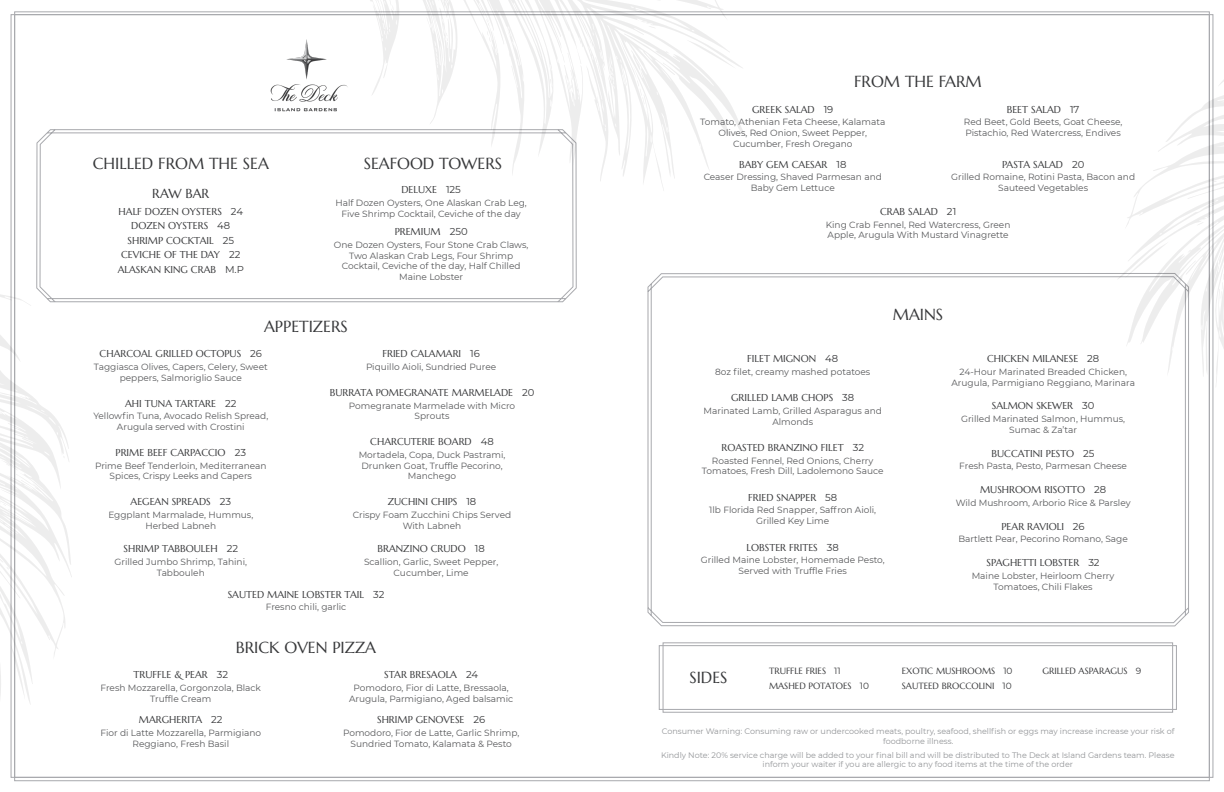
<style>
.page{position:relative;width:1224px;height:792px;background:#fff}
.page>*{position:absolute;margin:0;border:0;box-sizing:border-box;transform-origin:0 0}
.t1{font:16px "Marcellus";color:#37383a}
.t2{font:13px "Marcellus";color:#37383a}
.t3{font:10px "Marcellus";color:#37383a}
.t4{font:9px/10.8px "Montserrat";color:#57585a;text-align:center}
.t5{font:9px "Marcellus";color:#37383a}
.t6{font:8px/9.6px "Montserrat";color:#939598;text-align:center}
.s1{font-family:"Montserrat"}
</style>
<div class="page">
<svg style="left:36px;top:129px;width:541px;height:173px"></svg>
<svg style="left:647px;top:273px;width:542px;height:353px"></svg>
<div style="left:659px;top:645px;width:518px;height:65px;border:1px solid #a8a9ad"></div>
<div style="left:663px;top:643px;width:510px;height:69px;border:1px solid #a8a9ad"></div>
<svg style="left:233px;top:0;width:513px;height:192px"></svg>
<svg style="left:686px;top:40px;width:51px;height:29px"></svg>
<svg style="left:620px;top:39px;width:25px;height:66px"></svg>
<svg style="left:595px;top:57px;width:2px;height:7px"></svg>
<svg style="left:640px;top:21px;width:16px;height:7px"></svg>
<svg style="left:562px;top:54px;width:11px;height:36px"></svg>
<svg style="left:487px;top:31px;width:4px;height:11px"></svg>
<svg style="left:446px;top:33px;width:2px;height:8px"></svg>
<svg style="left:389px;top:0;width:5px;height:10px"></svg>
<svg style="left:445px;top:11px;width:7px;height:7px"></svg>
<svg style="left:0;top:234px;width:73px;height:521px"></svg>
<svg style="left:1117px;top:11px;width:107px;height:377px"></svg>
<svg style="left:1124px;top:241px;width:45px;height:38px"></svg>
<svg style="left:1221px;top:274px;width:3px;height:25px"></svg>
<svg style="left:1196px;top:215px;width:16px;height:11px"></svg>
<p class="t1" style="left:93px;top:154px;width:178px">CHILLED FROM THE SEA</p>
<p class="t1" style="left:364px;top:154px;width:140px">SEAFOOD TOWERS</p>
<p class="t2" style="left:152px;top:185px;width:58px">RAW BAR</p>
<p class="t3" style="left:131px;top:219px;width:101px">DOZEN OYSTERS <span class="s1">48</span></p>
<p class="t3" style="left:119px;top:205px;width:126px">HALF DOZEN OYSTERS <span class="s1">24</span></p>
<p class="t3" style="left:128px;top:234px;width:108px">SHRIMP COCKTAIL <span class="s1">25</span></p>
<p class="t3" style="left:121px;top:249px;width:121px">CEVICHE OF THE DAY <span class="s1">22</span></p>
<p class="t3" style="left:118px;top:263px;width:128px">ALASKAN KING CRAB <span class="s1">M.P</span></p>
<p class="t3" style="left:401px;top:184px;width:61px">DELUXE <span class="s1">125</span></p>
<p class="t4" style="left:335px;top:197px;width:193px">Half Dozen Oysters, One Alaskan Crab Leg,<br>Five Shrimp Cocktail, Ceviche of the day</p>
<p class="t3" style="left:395px;top:225px;width:74px">PREMIUM <span class="s1">250</span></p>
<p class="t4" style="left:334px;top:239px;width:196px">One Dozen Oysters, Four Stone Crab Claws,</p>
<p class="t4" style="left:342px;top:250px;width:180px">Two Alaskan Crab Legs, Four Shrimp<br>Cocktail, Ceviche of the day, Half Chilled<br>Maine Lobster</p>
<p class="t1" style="left:264px;top:317px;width:85px">APPETIZERS</p>
<p class="t3" style="left:100px;top:348px;width:164px">CHARCOAL GRILLED OCTOPUS <span class="s1">26</span></p>
<p class="t4" style="left:94px;top:361px;width:176px">Taggiasca Olives, Capers, Celery, Sweet peppers, Salmoriglio Sauce</p>
<p class="t3" style="left:125px;top:397px;width:113px">AHI TUNA TARTARE <span class="s1">22</span></p>
<p class="t4" style="left:93px;top:410px;width:176px">Yellowfin Tuna, Avocado Relish Spread,<br>Arugula served with Crostini</p>
<p class="t3" style="left:116px;top:446px;width:132px">PRIME BEEF CARPACCIO <span class="s1">23</span></p>
<p class="t4" style="left:95px;top:460px;width:173px">Prime Beef Tenderloin, Mediterranean<br>Spices, Crispy Leeks and Capers</p>
<p class="t3" style="left:382px;top:348px;width:99px">FRIED CALAMARI <span class="s1">16</span></p>
<p class="t4" style="left:366px;top:361px;width:132px">Piquillo Aioli, Sundried Puree</p>
<p class="t3" style="left:330px;top:386px;width:206px">BURRATA POMEGRANATE MARMELADE <span class="s1">20</span></p>
<p class="t4" style="left:349px;top:400px;width:168px">Pomegranate Marmelade with Micro<br>Sprouts</p>
<p class="t3" style="left:370px;top:435px;width:125px">CHARCUTERIE BOARD <span class="s1">48</span></p>
<p class="t4" style="left:359px;top:449px;width:148px">Mortadela, Copa, Duck Pastrami,<br>Drunken Goat, Truffle Pecorino,<br>Manchego</p>
<p class="t3" style="left:131px;top:495px;width:102px">AEGEAN SPREADS <span class="s1">23</span></p>
<p class="t4" style="left:108px;top:509px;width:146px">Eggplant Marmalade, Hummus,<br>Herbed Labneh</p>
<p class="t3" style="left:124px;top:542px;width:116px">SHRIMP TABBOULEH <span class="s1">22</span></p>
<p class="t3" style="left:378px;top:542px;width:109px">BRANZINO CRUDO <span class="s1">18</span></p>
<p class="t4" style="left:115px;top:556px;width:134px">Grilled Jumbo Shrimp, Tahini,<br>Tabbouleh</p>
<p class="t4" style="left:364px;top:556px;width:136px">Scallion, Garlic, Sweet Pepper,<br>Cucumber, Lime</p>
<p class="t3" style="left:388px;top:495px;width:90px">ZUCHINI CHIPS <span class="s1">18</span></p>
<p class="t4" style="left:353px;top:509px;width:160px">Crispy Foam Zucchini Chips Served<br>With Labneh</p>
<p class="t3" style="left:228px;top:588px;width:158px">SAUTED MAINE LOBSTER TAIL <span class="s1">32</span></p>
<p class="t4" style="left:266px;top:601px;width:82px">Fresno chili, garlic</p>
<p class="t1" style="left:236px;top:637px;width:142px">BRICK OVEN PIZZA</p>
<p class="t3" style="left:134px;top:668px;width:96px">TRUFFLE &amp; PEAR <span class="s1">32</span></p>
<p class="t4" style="left:101px;top:682px;width:162px">Fresh Mozzarella, Gorgonzola, Black<br>Truffle Cream</p>
<p class="t3" style="left:139px;top:714px;width:85px">MARGHERITA <span class="s1">22</span></p>
<p class="t4" style="left:100px;top:727px;width:162px">Fior di Latte Mozzarella, Parmigiano<br>Reggiano, Fresh Basil</p>
<p class="t3" style="left:384px;top:668px;width:95px">STAR BRESAOLA <span class="s1">24</span></p>
<p class="t3" style="left:377px;top:714px;width:110px">SHRIMP GENOVESE <span class="s1">26</span></p>
<p class="t4" style="left:349px;top:682px;width:166px">Pomodoro, Fior di Latte, Bressaola,<br>Arugula, Parmigiano, Aged balsamic</p>
<p class="t4" style="left:343px;top:727px;width:178px">Pomodoro, Fior de Latte, Garlic Shrimp,<br>Sundried Tomato, Kalamata &amp; Pesto</p>
<p class="t1" style="left:854px;top:72px;width:129px">FROM THE FARM</p>
<p class="t3" style="left:752px;top:103px;width:83px">GREEK SALAD <span class="s1">19</span></p>
<p class="t4" style="left:700px;top:116px;width:187px">Tomato, Athenian Feta Cheese, Kalamata<br>Olives, Red Onion, Sweet Pepper,<br>Cucumber, Fresh Oregano</p>
<p class="t3" style="left:739px;top:158px;width:109px">BABY GEM CAESAR <span class="s1">18</span></p>
<p class="t4" style="left:704px;top:171px;width:180px">Ceaser Dressing, Shaved Parmesan and<br>Baby Gem Lettuce</p>
<p class="t3" style="left:1007px;top:103px;width:74px">BEET SALAD <span class="s1">17</span></p>
<p class="t4" style="left:964px;top:116px;width:160px;text-align:left">Red Beet, Gold Beets, Goat Cheese,<br>Pistachio, Red Watercress, Endives</p>
<p class="t3" style="left:1002px;top:158px;width:84px">PASTA SALAD <span class="s1">20</span></p>
<p class="t4" style="left:951px;top:171px;width:185px">Grilled Romaine, Rotini Pasta, Bacon and<br>Sauteed Vegetables</p>
<p class="t3" style="left:880px;top:205px;width:78px">CRAB SALAD <span class="s1">21</span></p>
<p class="t4" style="left:826px;top:219px;width:186px;text-align:left">King Crab Fennel, Red Watercress, Green<br>Apple, Arugula With Mustard Vinagrette</p>
<p class="t1" style="left:893px;top:305px;width:52px">MAINS</p>
<p class="t3" style="left:747px;top:352px;width:92px">FILET MIGNON <span class="s1">48</span></p>
<p class="t4" style="left:715px;top:366px;width:157px">8oz filet, creamy mashed potatoes</p>
<p class="t3" style="left:731px;top:391px;width:125px">GRILLED LAMB CHOPS <span class="s1">38</span></p>
<p class="t4" style="left:704px;top:405px;width:180px">Marinated Lamb, Grilled Asparagus and<br>Almonds</p>
<p class="t3" style="left:721px;top:441px;width:144px">ROASTED BRANZINO FILET <span class="s1">32</span></p>
<p class="t4" style="left:702px;top:455px;width:183px">Roasted Fennel, Red Onions, Cherry<br>Tomatoes, Fresh Dill, Ladolemono Sauce</p>
<p class="t3" style="left:748px;top:491px;width:91px">FRIED SNAPPER <span class="s1">58</span></p>
<p class="t4" style="left:709px;top:505px;width:168px">1lb Florida Red Snapper, Saffron Aioli,<br>Grilled Key Lime</p>
<p class="t3" style="left:747px;top:541px;width:94px">LOBSTER FRITES <span class="s1">38</span></p>
<p class="t4" style="left:701px;top:554px;width:185px">Grilled Maine Lobster, Homemade Pesto,<br>Served with Truffle Fries</p>
<p class="t3" style="left:987px;top:352px;width:114px">CHICKEN MILANESE <span class="s1">28</span></p>
<p class="t4" style="left:951px;top:366px;width:185px">24-Hour Marinated Breaded Chicken,<br>Arugula, Parmigiano Reggiano, Marinara</p>
<p class="t3" style="left:992px;top:400px;width:104px">SALMON SKEWER <span class="s1">30</span></p>
<p class="t4" style="left:961px;top:413px;width:165px">Grilled Marinated Salmon, Hummus,<br>Sumac &amp; Za’tar</p>
<p class="t3" style="left:992px;top:447px;width:105px">BUCCATINI PESTO <span class="s1">25</span></p>
<p class="t4" style="left:959px;top:460px;width:169px">Fresh Pasta, Pesto, Parmesan Cheese</p>
<p class="t3" style="left:980px;top:483px;width:128px">MUSHROOM RISOTTO <span class="s1">28</span></p>
<p class="t4" style="left:956px;top:497px;width:176px">Wild Mushroom, Arborio Rice &amp; Parsley</p>
<p class="t3" style="left:1002px;top:520px;width:85px">PEAR RAVIOLI <span class="s1">26</span></p>
<p class="t4" style="left:958px;top:534px;width:171px">Bartlett Pear, Pecorino Romano, Sage</p>
<p class="t3" style="left:987px;top:557px;width:115px">SPAGHETTI LOBSTER <span class="s1">32</span></p>
<p class="t4" style="left:972px;top:570px;width:144px">Maine Lobster, Heirloom Cherry<br>Tomatoes, Chili Flakes</p>
<p class="t1" style="left:689px;top:667px;width:40px">SIDES</p>
<p class="t5" style="left:769px;top:665px;width:73px">TRUFFLE FRIES <span class="s1">11</span></p>
<p class="t5" style="left:769px;top:680px;width:101px">MASHED POTATOES <span class="s1">10</span></p>
<p class="t5" style="left:902px;top:665px;width:112px">EXOTIC MUSHROOMS <span class="s1">10</span></p>
<p class="t5" style="left:902px;top:680px;width:111px">SAUTEED BROCCOLINI <span class="s1">10</span></p>
<p class="t5" style="left:1042px;top:665px;width:100px">GRILLED ASPARAGUS <span class="s1">9</span></p>
<p class="t6" style="left:662px;top:726px;width:514px">Consumer Warning: Consuming raw or undercooked meats, poultry, seafood, shellfish or eggs may increase increase your risk of foodborne illness.</p>
<p class="t6" style="left:661px;top:750px;width:515px">Kindly Note: 20% service charge will be added to your final bill and will be distributed to The Deck at Island Gardens team. Please inform your waiter if you are allergic to any food items at the time of the order</p>
</div>
